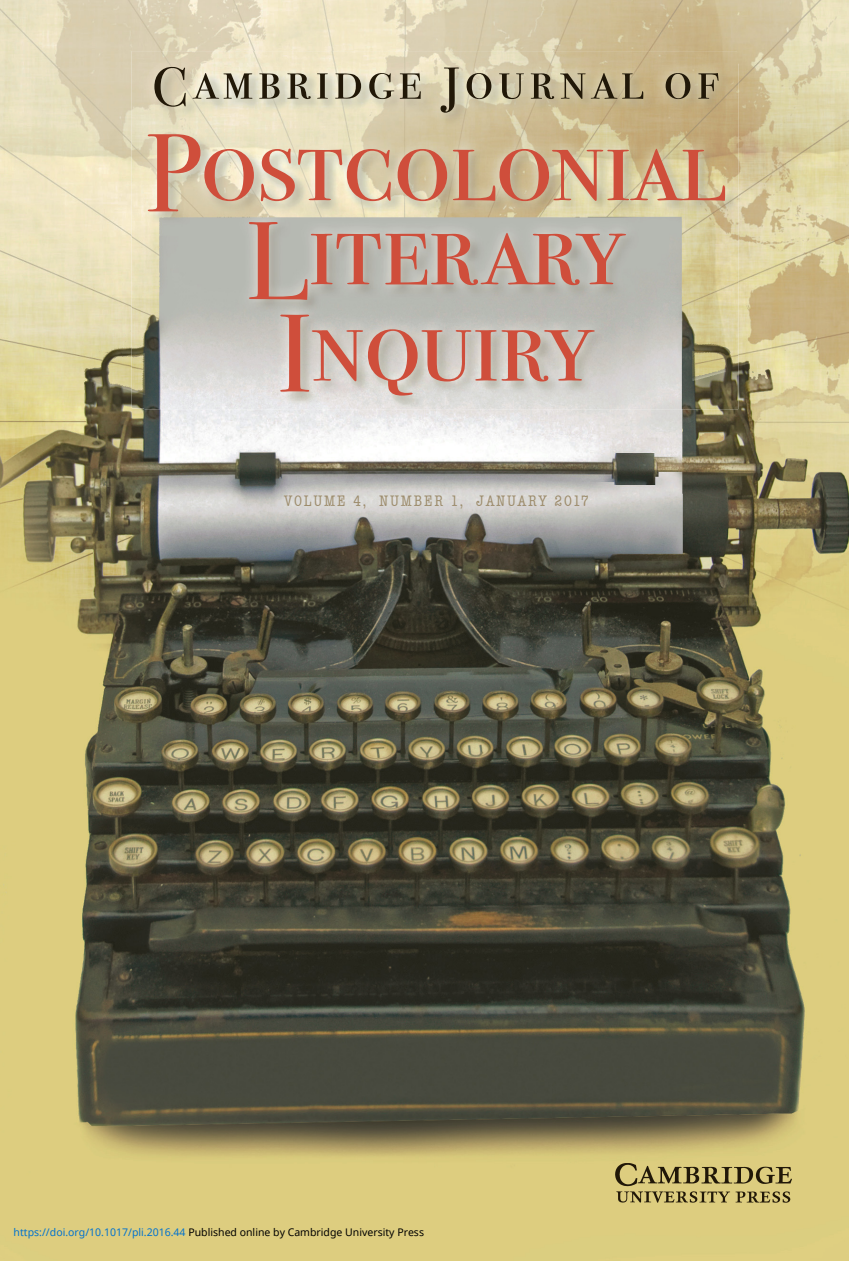
<style>
.page{position:relative;width:849px;height:1261px;background:#fff}
.page>*{position:absolute;margin:0;border:0;box-sizing:border-box;transform-origin:0 0}
.t1{font:110.77px/84px "Bodoni Svty Two SCITCTT Book";color:#cf4e3b;text-align:center}
.t2{font:55.3px "Bodoni Svty Two SCITCTT Book";letter-spacing:.09em;color:#211808}
.t3{font:condensed 15.75px "American Typewriter";letter-spacing:.11em;color:#9d8c6c}
.t4{font:10.5px "Noto Sans";color:#000}
.s1{color:#0172cf}
</style>
<div class="page">
<img style="left:0;top:0;width:848px;height:1260px">
<img style="left:132px;top:51px;width:604px;height:357px">
<img style="left:145px;top:64px;width:591px;height:344px">
<img style="left:615px;top:1162px;width:177px;height:40px">
<h2 class="t2" style="left:152px;top:47px;width:568px">Cambridge Journal of</h2>
<h1 class="t1" style="left:145px;top:121px;width:582px">Postcolonial<br>Liter ary</h1>
<h1 class="t1" style="left:277px;top:301px;width:318px">Inquiry</h1>
<h3 class="t3" style="left:284px;top:491px;width:306px">VOLUME 4, NUMBER 1, JANUARY 2017</h3>
<p class="t4" style="left:14px;top:1224px;width:412px"><span class="s1">https://doi.org/10.1017/pli.2016.44</span> Published online by Cambridge University Press</p>
</div>
